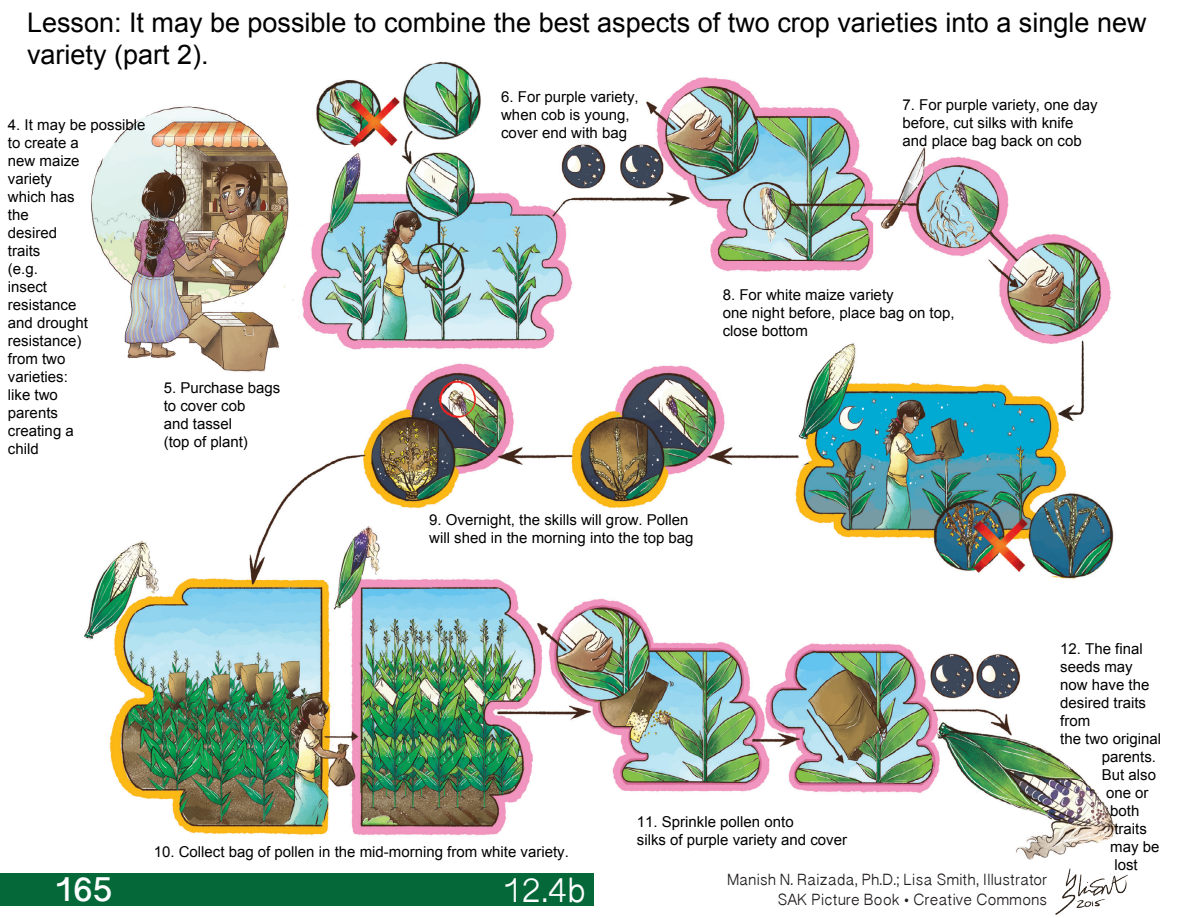
<style>
.page{position:relative;width:1188px;height:918px;background:#fff}
.page>*{position:absolute;margin:0;border:0;box-sizing:border-box;transform-origin:0 0}
.t1{font:39px "Oriya Sangam MN";color:#fff}
.t2{font:700 39px "Oriya Sangam MN";color:#fff}
.t3{font:27px/32.4px "Arial";color:#000}
.t4{font:18px "Oriya Sangam MN";color:#231f20}
.t5{font:15px/18px "Arial";color:#000}
</style>
<div class="page">
<img style="left:1055px;top:868px;width:73px;height:47px">
<div style="left:0;top:874px;width:594px;height:32px;background:#056839"></div>
<img style="left:84px;top:61px;width:1033px;height:799px">
<h2 class="t3" style="left:27px;top:7px;width:1121px">Lesson: It may be possible to combine the best aspects of two crop varieties into a single new variety (part 2).</h2>
<p class="t5" style="left:8px;top:116px;width:139px">4. It may be possible to create a<br>new maize<br>variety<br>which has<br>the<br>desired<br>traits<br>(e.g.<br>insect<br>resistance<br>and drought resistance)<br>from two<br>varieties:<br>like two<br>parents<br>creating a<br>child</p>
<p class="t5" style="left:164px;top:379px;width:118px">5. Purchase bags to cover cob<br>and tassel<br>(top of plant)</p>
<p class="t5" style="left:501px;top:88px;width:139px">6. For purple variety, when cob is young, cover end with bag</p>
<p class="t5" style="left:902px;top:96px;width:197px">7. For purple variety, one day before, cut silks with knife and place bag back on cob</p>
<p class="t5" style="left:723px;top:285px;width:233px">8. For white maize variety<br>one night before, place bag on top, close bottom</p>
<p class="t5" style="left:429px;top:511px;width:266px">9. Overnight, the skills will grow. Pollen will shed in the morning into the top bag</p>
<p class="t5" style="left:154px;top:842px;width:417px">10. Collect bag of pollen in the mid-morning from white variety.</p>
<p class="t5" style="left:637px;top:813px;width:212px">11. Sprinkle pollen onto<br>silks of purple variety and cover</p>
<p class="t5" style="left:1060px;top:640px;width:84px">12. The final</p>
<p class="t5" style="left:1060px;top:658px;width:74px">seeds may</p>
<p class="t5" style="left:1060px;top:676px;width:91px">now have the</p>
<p class="t5" style="left:1060px;top:694px;width:87px">desired traits</p>
<p class="t5" style="left:1060px;top:712px;width:31px">from</p>
<p class="t5" style="left:1060px;top:730px;width:102px">the two original</p>
<p class="t5" style="left:1102px;top:748px;width:56px">parents.</p>
<p class="t5" style="left:1102px;top:766px;width:56px">But also</p>
<p class="t5" style="left:1106px;top:784px;width:44px">one or</p>
<p class="t5" style="left:1110px;top:802px;width:31px">both</p>
<p class="t5" style="left:1114px;top:820px;width:34px">traits</p>
<p class="t5" style="left:1110px;top:838px;width:51px">may be</p>
<p class="t5" style="left:1114px;top:856px;width:25px">lost</p>
<h1 class="t2" style="left:54px;top:865px;width:60px">165</h1>
<p class="t1" style="left:502px;top:866px;width:86px">12.4b</p>
<p class="t4" style="left:727px;top:868px;width:322px">Manish N. Raizada, Ph.D.; Lisa Smith, Illustrator</p>
<p class="t4" style="left:777px;top:888px;width:271px">SAK Picture Book • Creative Commons</p>
</div>
